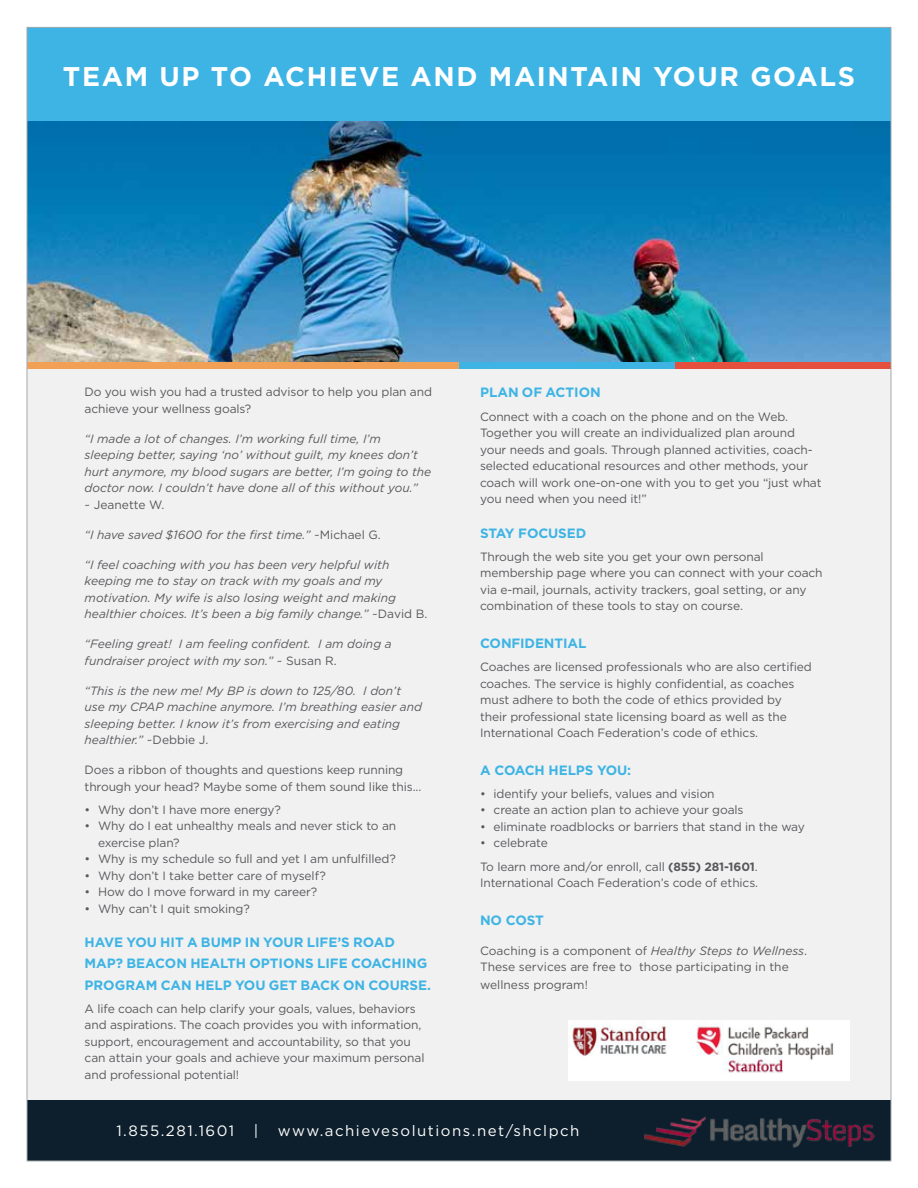
<style>
.page{position:relative;width:918px;height:1188px;background:#fff}
.page>*{position:absolute;margin:0;border:0;box-sizing:border-box;transform-origin:0 0}
.t1{font:700 27px "Gotham";letter-spacing:.06em;color:#fff}
.t2{font:15px "Gotham";letter-spacing:.1em;color:#fff}
.t3{font:700 13.5px/21px "Gotham";color:#3eb4e4}
.t4{font:12px/16.5px "Gotham";letter-spacing:-.01em;color:#58595b}
.t5{font:italic 12px/16.5px "Gotham";color:#58595b}
.s1{font-style:normal}
.s2{font-weight:700}
.s3{font-style:italic}
</style>
<div class="page">
<div style="left:27px;top:365px;width:864px;height:736px;background:#f1f1f2"></div>
<div style="left:27px;top:1101px;width:864px;height:60px;background:#0d1f2c"></div>
<img style="left:29px;top:121px;width:860px;height:242px">
<div style="left:27px;top:363px;width:783px;height:6px;background:#f1a055"></div>
<div style="left:459px;top:363px;width:432px;height:6px;background:#3eb4e4"></div>
<div style="left:675px;top:363px;width:216px;height:6px;background:#e54f3d"></div>
<div style="left:27px;top:27px;width:864px;height:94px;background:#3eb4e4"></div>
<img style="left:569px;top:1021px;width:280px;height:59px">
<img style="left:644px;top:1116px;width:231px;height:32px">
<h1 class="t1" style="left:63px;top:58px;width:794px">TEAM UP TO ACHIEVE AND MAINTAIN YOUR GOALS</h1>
<p class="t4" style="left:85px;top:383px;width:349px">Do you wish you had a trusted advisor to help you plan and achieve your wellness goals?</p>
<p class="t5" style="left:85px;top:430px;width:348px">“I made a lot of changes. I’m working full time, I’m sleeping better, saying ‘no’ without guilt, my knees don’t hurt anymore, my blood sugars are better, I’m going to the doctor now. I couldn’t have done all of this without you.”</p>
<p class="t4" style="left:85px;top:496px;width:81px">~ Jeanette W.</p>
<p class="t5" style="left:85px;top:526px;width:298px">“I have saved $1600 for the first time.” <span class="s1">~Michael G.</span></p>
<p class="t5" style="left:85px;top:556px;width:344px">“I feel coaching with you has been very helpful with keeping me to stay on track with my goals and my motivation. My wife is also losing weight and making healthier choices. It’s been a big family change.” <span class="s1">~David B.</span></p>
<p class="t5" style="left:85px;top:635px;width:309px">“Feeling great! I am feeling confident. I am doing a fundraiser project with my son.” <span class="s1">~ Susan R.</span></p>
<p class="t5" style="left:85px;top:682px;width:339px">“This is the new me! My BP is down to 125/80. I don’t use my CPAP machine anymore. I’m breathing easier and sleeping better. I know it’s from exercising and eating healthier.” <span class="s1">~Debbie J.</span></p>
<p class="t4" style="left:85px;top:761px;width:338px">Does a ribbon of thoughts and questions keep running through your head? Maybe some of them sound like this...</p>
<p class="t4" style="left:85px;top:801px;width:198px">• Why don’t I have more energy?</p>
<p class="t4" style="left:98px;top:818px;width:300px;text-indent:-13px">• Why do I eat unhealthy meals and never stick to an exercise plan?</p>
<p class="t4" style="left:85px;top:851px;width:313px">• Why is my schedule so full and yet I am unfulfilled?</p>
<p class="t4" style="left:85px;top:867px;width:243px">• Why don’t I take better care of myself?</p>
<p class="t4" style="left:85px;top:884px;width:234px">• How do I move forward in my career?</p>
<p class="t4" style="left:85px;top:900px;width:167px">• Why can’t I quit smoking?</p>
<p class="t3" style="left:85px;top:932px;width:348px">HAVE YOU HIT A BUMP IN YOUR LIFE’S ROAD<br>MAP? BEACON HEALTH OPTIONS LIFE COACHING<br>PROGRAM CAN HELP YOU GET BACK ON COURSE.</p>
<p class="t4" style="left:85px;top:1000px;width:341px">A life coach can help clarify your goals, values, behaviors and aspirations. The coach provides you with information, support, encouragement and accountability, so that you can attain your goals and achieve your maximum personal and professional potential!</p>
<p class="t3" style="left:480px;top:382px;width:122px">PLAN OF ACTION</p>
<p class="t4" style="left:480px;top:408px;width:343px">Connect with a coach on the phone and on the Web.<br>Together you will create an individualized plan around your needs and goals. Through planned activities, coach&shy;selected educational resources and other methods, your coach will work one-on-one with you to get you “just what you need when you need it!”</p>
<p class="t3" style="left:480px;top:522px;width:108px">STAY FOCUSED</p>
<p class="t4" style="left:480px;top:548px;width:344px">Through the web site you get your own personal membership page where you can connect with your coach via e-mail, journals, activity trackers, goal setting, or any combination of these tools to stay on course.</p>
<p class="t3" style="left:480px;top:633px;width:108px">CONFIDENTIAL</p>
<p class="t4" style="left:480px;top:658px;width:333px">Coaches are licensed professionals who are also certified coaches. The service is highly confidential, as coaches must adhere to both the code of ethics provided by<br>their professional state licensing board as well as the International Coach Federation’s code of ethics.</p>
<p class="t3" style="left:480px;top:759px;width:153px">A COACH HELPS YOU:</p>
<p class="t4" style="left:480px;top:785px;width:236px">• identify your beliefs, values and vision</p>
<p class="t4" style="left:480px;top:802px;width:265px">• create an action plan to achieve your goals</p>
<p class="t4" style="left:480px;top:818px;width:326px">• eliminate roadblocks or barriers that stand in the way</p>
<p class="t4" style="left:480px;top:831px;width:279px;line-height:23.2px">• celebrate<br>To learn more and/or enroll, call <span class="s2">(855) 281-1601</span>.</p>
<p class="t4" style="left:480px;top:874px;width:280px">International Coach Federation’s code of ethics.</p>
<p class="t3" style="left:480px;top:909px;width:65px">NO COST</p>
<p class="t4" style="left:480px;top:942px;width:329px">Coaching is a component of <span class="s3">Healthy Steps to Wellness</span>.<br>These services are free to those participating in the</p>
<p class="t4" style="left:480px;top:976px;width:109px">wellness program!</p>
<p class="t2" style="left:116px;top:1121px;width:119px">1.855.281.1601</p>
<p class="t2" style="left:254px;top:1121px;width:6px">|</p>
<p class="t2" style="left:278px;top:1121px;width:303px">www.achievesolutions.net/shclpch</p>
</div>
